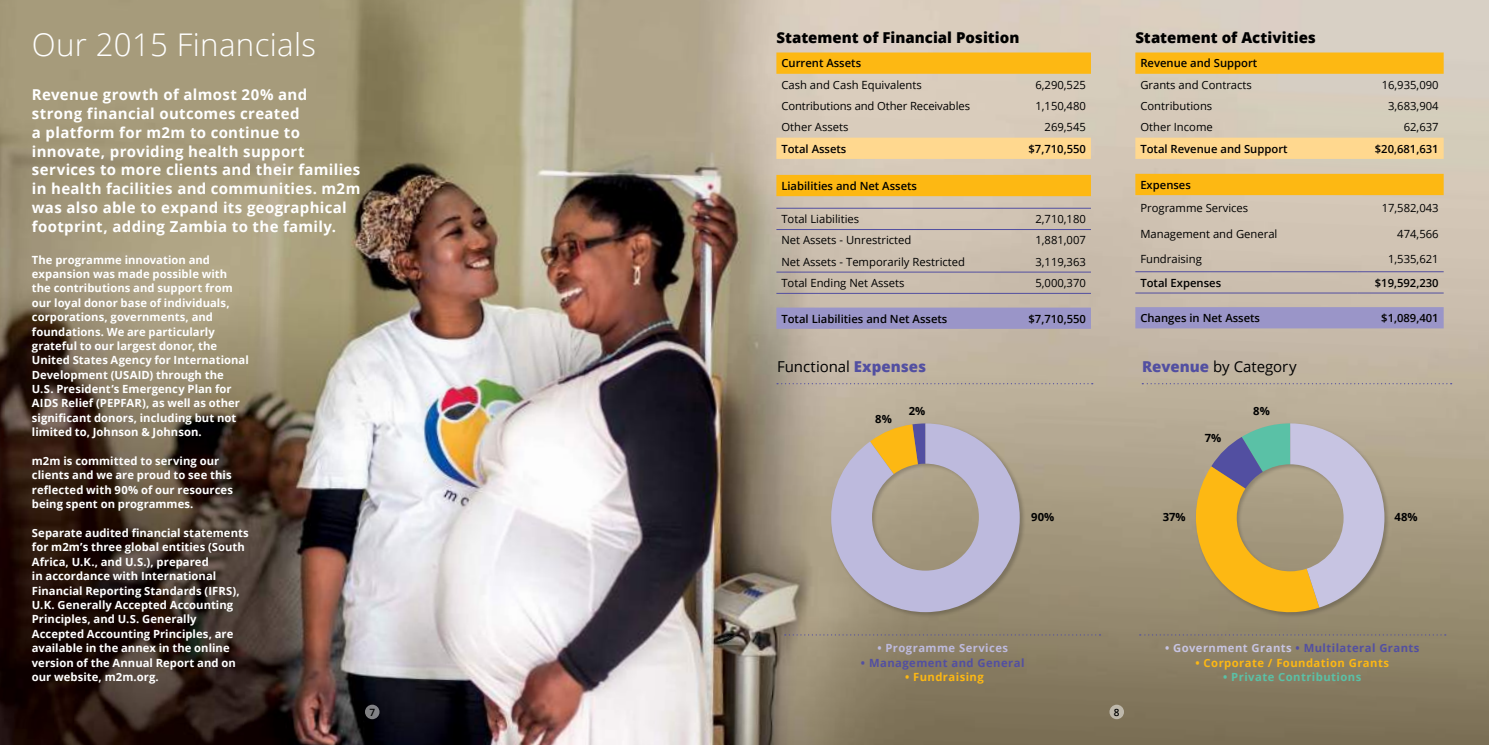
<style>
.page{position:relative;width:1489px;height:745px;background:#fff}
.page>*{position:absolute;margin:0;border:0;box-sizing:border-box;transform-origin:0 0}
.t1{font:300 31.25px "Open Sans";letter-spacing:.01em;color:#fff}
.t2{font:700 15px/18.8px "Open Sans";letter-spacing:.02em;color:#fff}
.t3{font:800 15px "Open Sans";color:#000}
.t4{font:15px "Open Sans";letter-spacing:-.005em;color:#000}
.t5{font:700 11.25px/14.4px "Open Sans";letter-spacing:.005em;color:#fff}
.t6{font:11.25px "Open Sans";color:#000}
.t7{font:600 11.25px "Open Sans";color:#000}
.t8{font:700 11.25px "Open Sans";letter-spacing:.04em;color:#524fa1}
.t9{font:700 11.25px "Open Sans";letter-spacing:.04em;color:#fdb813}
.t10{font:700 11.25px "Open Sans";letter-spacing:.04em;color:#5ac1a6}
.t11{font:700 11.25px "Open Sans";letter-spacing:.04em;color:#bdbadd}
.t12{font:700 11.25px "Open Sans";color:#000}
.t13{font:600 10px "Open Sans";color:#000}
.s1{font-weight:800;color:#524fa1}
.s2{color:#c7c4e2}
</style>
<div class="page">
<img style="left:0;top:0;width:1488px;height:744px">
<svg style="left:776px;top:52px;width:314px;height:144px;fill:#d9caba"></svg>
<div style="left:776px;top:137px;width:314px;height:22px;background:#ffd88f"></div>
<div style="left:776px;top:307px;width:314px;height:21px;background:#9a95c8"></div>
<hr style="left:776px;top:208px;width:199px;height:1px;background:#524fa1">
<hr style="left:975px;top:208px;width:115px;height:1px;background:#524fa1">
<hr style="left:776px;top:229px;width:199px;height:1px;background:#524fa1">
<hr style="left:975px;top:229px;width:115px;height:1px;background:#524fa1">
<hr style="left:776px;top:271px;width:199px;height:1px;background:#524fa1">
<hr style="left:975px;top:271px;width:115px;height:1px;background:#524fa1">
<hr style="left:776px;top:293px;width:199px;height:1px;background:#524fa1">
<hr style="left:975px;top:293px;width:115px;height:1px;background:#524fa1">
<svg style="left:1135px;top:52px;width:308px;height:143px"></svg>
<div style="left:1135px;top:307px;width:308px;height:21px;background:#9a95c8"></div>
<hr style="left:1135px;top:271px;width:222px;height:1px;background:#524fa1">
<hr style="left:1357px;top:271px;width:86px;height:1px;background:#524fa1">
<hr style="left:1135px;top:292px;width:222px;height:1px;background:#524fa1">
<hr style="left:1357px;top:292px;width:86px;height:1px;background:#524fa1">
<svg style="left:784px;top:634px;width:316px;height:1px"></svg>
<svg style="left:777px;top:383px;width:315px;height:1px"></svg>
<svg style="left:1139px;top:634px;width:306px;height:1px"></svg>
<svg style="left:1142px;top:383px;width:309px;height:1px"></svg>
<div style="left:830px;top:422px;width:195px;height:195px;background:#000;opacity:.2"></div>
<svg style="left:831px;top:423px;width:188px;height:188px"></svg>
<div style="left:1195px;top:422px;width:195px;height:195px;background:#000;opacity:.2"></div>
<svg style="left:1191px;top:423px;width:193px;height:200px"></svg>
<div style="left:1109px;top:704px;width:14px;height:14px;background:#beb8ab;border-radius:50%"></div>
<svg style="left:365px;top:704px;width:14px;height:14px"></svg>
<h1 class="t1" style="left:32px;top:23px;width:286px">Our 2015 Financials</h1>
<p class="t2" style="left:32px;top:85px;width:330px">Revenue growth of almost 20% and strong financial outcomes created<br>a platform for m2m to continue to innovate, providing health support services to more clients and their families in health facilities and communities. m2m was also able to expand its geographical footprint, adding Zambia to the family.</p>
<p class="t5" style="left:32px;top:252px;width:218px">The programme innovation and expansion was made possible with the contributions and support from our loyal donor base of individuals, corporations, governments, and foundations. We are particularly grateful to our largest donor, the United States Agency for International Development (USAID) through the<br>U.S. President’s Emergency Plan for AIDS Relief (PEPFAR), as well as other significant donors, including but not limited to, Johnson &amp; Johnson.</p>
<p class="t5" style="left:32px;top:453px;width:202px">m2m is committed to serving our clients and we are proud to see this reflected with 90% of our resources being spent on programmes.</p>
<p class="t5" style="left:32px;top:525px;width:218px">Separate audited financial statements for m2m’s three global entities (South Africa, U.K., and U.S.), prepared<br>in accordance with International Financial Reporting Standards (IFRS), U.K. Generally Accepted Accounting Principles, and U.S. Generally Accepted Accounting Principles, are available in the annex in the online version of the Annual Report and on our website, m2m.org.</p>
<h2 class="t3" style="left:776px;top:27px;width:244px">Statement of Financial Position</h2>
<h2 class="t3" style="left:1135px;top:27px;width:182px">Statement of Activities</h2>
<p class="t7" style="left:781px;top:56px;width:81px">Current Assets</p>
<p class="t6" style="left:781px;top:77px;width:142px">Cash and Cash Equivalents</p>
<p class="t6" style="left:1035px;top:77px;width:52px">6,290,525</p>
<p class="t6" style="left:781px;top:98px;width:190px">Contributions and Other Receivables</p>
<p class="t6" style="left:1035px;top:98px;width:52px">1,150,480</p>
<p class="t6" style="left:781px;top:119px;width:68px">Other Assets</p>
<p class="t6" style="left:1044px;top:119px;width:43px">269,545</p>
<p class="t7" style="left:781px;top:141px;width:67px">Total Assets</p>
<p class="t7" style="left:1028px;top:141px;width:59px">$7,710,550</p>
<p class="t7" style="left:781px;top:178px;width:137px">Liabilities and Net Assets</p>
<p class="t6" style="left:781px;top:211px;width:79px">Total Liabilities</p>
<p class="t6" style="left:1035px;top:211px;width:52px">2,710,180</p>
<p class="t6" style="left:781px;top:232px;width:131px">Net Assets - Unrestricted</p>
<p class="t6" style="left:1035px;top:232px;width:52px">1,881,007</p>
<p class="t6" style="left:781px;top:254px;width:185px">Net Assets - Temporarily Restricted</p>
<p class="t6" style="left:1035px;top:254px;width:52px">3,119,363</p>
<p class="t6" style="left:781px;top:275px;width:125px">Total Ending Net Assets</p>
<p class="t6" style="left:1035px;top:275px;width:52px">5,000,370</p>
<p class="t7" style="left:781px;top:310px;width:167px">Total Liabilities and Net Assets</p>
<p class="t7" style="left:1028px;top:310px;width:59px">$7,710,550</p>
<p class="t7" style="left:1140px;top:56px;width:118px">Revenue and Support</p>
<p class="t6" style="left:1140px;top:77px;width:113px">Grants and Contracts</p>
<p class="t6" style="left:1381px;top:77px;width:58px">16,935,090</p>
<p class="t6" style="left:1140px;top:98px;width:73px">Contributions</p>
<p class="t6" style="left:1387px;top:98px;width:52px">3,683,904</p>
<p class="t6" style="left:1140px;top:119px;width:74px">Other Income</p>
<p class="t6" style="left:1403px;top:119px;width:36px">62,637</p>
<p class="t7" style="left:1140px;top:141px;width:149px">Total Revenue and Support</p>
<p class="t7" style="left:1374px;top:141px;width:65px">$20,681,631</p>
<p class="t7" style="left:1140px;top:177px;width:52px">Expenses</p>
<p class="t6" style="left:1140px;top:200px;width:109px">Programme Services</p>
<p class="t6" style="left:1381px;top:200px;width:58px">17,582,043</p>
<p class="t6" style="left:1140px;top:226px;width:139px">Management and General</p>
<p class="t6" style="left:1397px;top:226px;width:43px">474,566</p>
<p class="t6" style="left:1140px;top:251px;width:63px">Fundraising</p>
<p class="t6" style="left:1387px;top:251px;width:52px">1,535,621</p>
<p class="t7" style="left:1140px;top:275px;width:82px">Total Expenses</p>
<p class="t7" style="left:1374px;top:275px;width:65px">$19,592,230</p>
<p class="t7" style="left:1140px;top:310px;width:121px">Changes in Net Assets</p>
<p class="t7" style="left:1381px;top:310px;width:59px">$1,089,401</p>
<h2 class="t4" style="left:777px;top:356px;width:151px">Functional <span class="s1">Expenses</span></h2>
<h2 class="t4" style="left:1142px;top:356px;width:156px"><span class="s1">Revenue</span> by Category</h2>
<p class="t12" style="left:875px;top:411px;width:18px">8%</p>
<p class="t12" style="left:908px;top:402px;width:18px">2%</p>
<p class="t12" style="left:1253px;top:402px;width:18px">8%</p>
<p class="t12" style="left:1204px;top:429px;width:18px">7%</p>
<p class="t12" style="left:1031px;top:508px;width:24px">90%</p>
<p class="t12" style="left:1162px;top:508px;width:24px">37%</p>
<p class="t12" style="left:1394px;top:508px;width:24px">48%</p>
<p class="t11" style="left:877px;top:639px;width:132px">• Programme Services</p>
<p class="t8" style="left:861px;top:654px;width:165px">• Management and General</p>
<p class="t9" style="left:905px;top:668px;width:80px">• Fundraising</p>
<p class="t8" style="left:1164px;top:639px;width:256px"><span class="s2">• Government Grants</span> • Multilateral Grants</p>
<p class="t9" style="left:1195px;top:654px;width:195px">• Corporate / Foundation Grants</p>
<p class="t10" style="left:1223px;top:668px;width:140px">• Private Contributions</p>
<p class="t13" style="left:369px;top:704px;width:7px">7</p>
<p class="t13" style="left:1113px;top:704px;width:7px">8</p>
</div>
